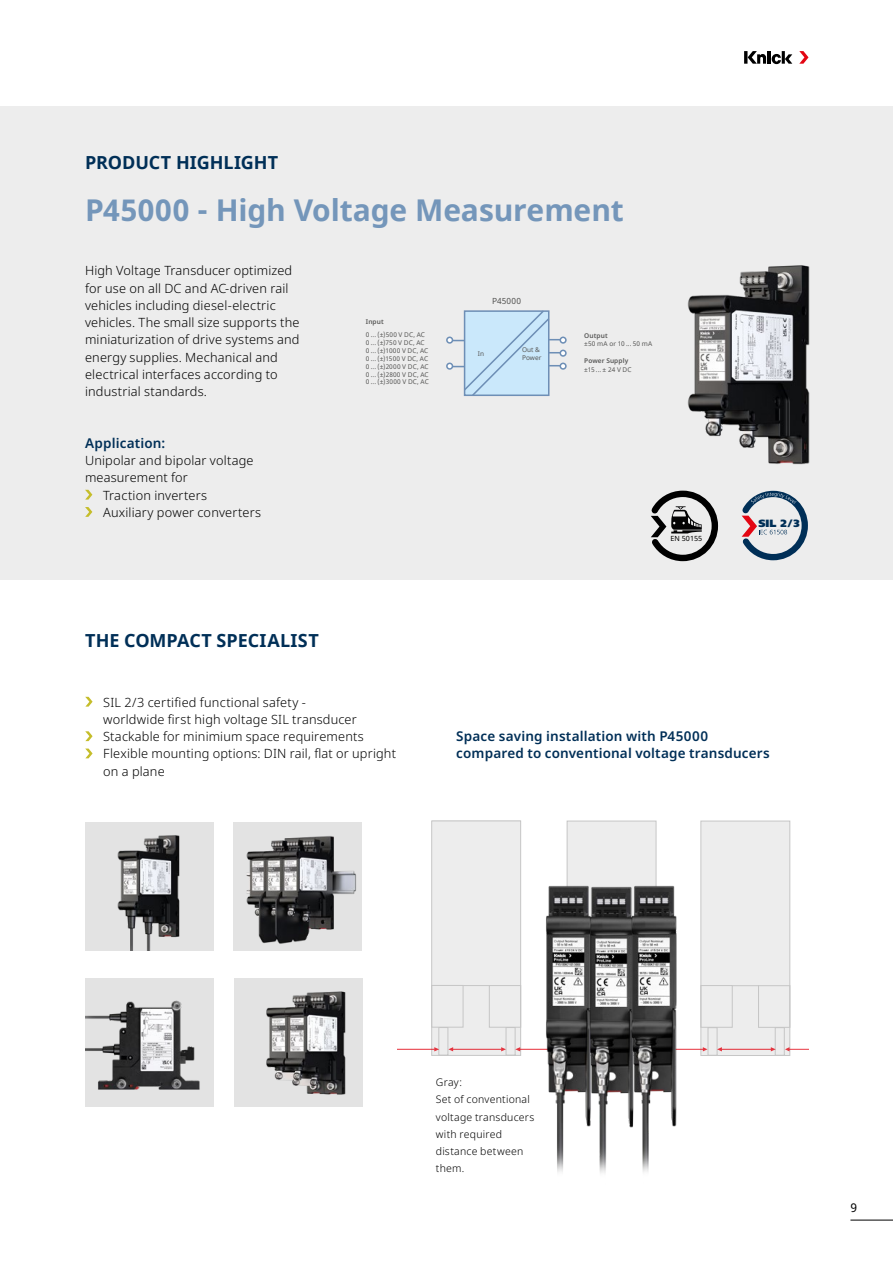
<style>
.page{position:relative;width:893px;height:1263px;background:#fff}
.page>*{position:absolute;margin:0;border:0;box-sizing:border-box;transform-origin:0 0}
.Headline_2{font:700 30px "Noto Sans";letter-spacing:-.005em;color:#7496ba}
.Headline_12_14_4{font:700 18px "Noto Sans";letter-spacing:.005em;color:#002f57}
.Headline_2-2{font:700 18px "Noto Sans";color:#002f57}
.Copy_Bold{font:600 13.5px/17.2px "Noto Sans";letter-spacing:.01em;color:#002f57}
.Copy{font:300 12.75px/17.2px "Noto Sans";letter-spacing:.015em;color:#000}
.t1{font:12px "Noto Sans";color:#000}
.Copy-2{font:300 10.5px/17.2px "Noto Sans";letter-spacing:.02em;color:#000}
.t2{font:900 10.5px "Frutiger";color:#002f57}
.t3{font:8.4px "Noto Sans";letter-spacing:.01em;color:#575756}
.t4{font:7.2px "Noto Sans";color:#000}
.t5{font:6.45px/7.8px "Noto Sans";letter-spacing:.015em;color:#575756}
.t6{font:600 6.45px "Noto Sans";letter-spacing:.015em;color:#575756}
</style>
<div class="page">
<div style="left:0;top:106px;width:892px;height:474px;background:#ededed"></div>
<svg style="left:742px;top:491px;width:66px;height:69px"></svg>
<div style="left:432px;top:820px;width:89px;height:235px;background:#ededed"></div>
<div style="left:431px;top:820px;width:90px;height:236px;border:1px solid #c6c6c6"></div>
<div style="left:489px;top:985px;width:32px;height:43px;border:1px solid #c6c6c6"></div>
<div style="left:431px;top:985px;width:33px;height:43px;border:1px solid #c6c6c6"></div>
<svg style="left:463px;top:985px;width:27px;height:1px"></svg>
<div style="left:567px;top:820px;width:89px;height:235px;background:#ededed"></div>
<div style="left:701px;top:820px;width:89px;height:235px;background:#ededed"></div>
<div style="left:700px;top:820px;width:90px;height:236px;border:1px solid #c6c6c6"></div>
<div style="left:758px;top:985px;width:32px;height:43px;border:1px solid #c6c6c6"></div>
<div style="left:700px;top:985px;width:33px;height:43px;border:1px solid #c6c6c6"></div>
<svg style="left:732px;top:985px;width:27px;height:1px"></svg>
<hr style="left:655px;top:1049px;width:48px;height:1px;background:#e20714">
<hr style="left:721px;top:1049px;width:50px;height:1px;background:#e20714">
<svg style="left:771px;top:1027px;width:38px;height:29px"></svg>
<svg style="left:703px;top:1027px;width:19px;height:29px"></svg>
<hr style="left:453px;top:1049px;width:49px;height:1px;background:#e20714">
<hr style="left:520px;top:1049px;width:50px;height:1px;background:#e20714">
<svg style="left:501px;top:1026px;width:19px;height:30px"></svg>
<hr style="left:398px;top:1049px;width:37px;height:1px;background:#e20714">
<svg style="left:434px;top:1026px;width:19px;height:30px"></svg>
<img style="left:595px;top:886px;width:31px;height:287px">
<img style="left:626px;top:871px;width:57px;height:301px">
<img style="left:538px;top:871px;width:57px;height:301px">
<img style="left:85px;top:822px;width:129px;height:128px">
<img style="left:687px;top:265px;width:123px;height:200px">
<img style="left:233px;top:822px;width:129px;height:128px">
<img style="left:85px;top:978px;width:129px;height:129px">
<img style="left:234px;top:978px;width:128px;height:129px">
<svg style="left:651px;top:490px;width:68px;height:71px"></svg>
<svg style="left:85px;top:697px;width:8px;height:10px"></svg>
<svg style="left:85px;top:731px;width:8px;height:10px"></svg>
<svg style="left:85px;top:748px;width:8px;height:10px"></svg>
<svg style="left:85px;top:490px;width:7px;height:10px"></svg>
<svg style="left:85px;top:507px;width:7px;height:10px"></svg>
<div style="left:559px;top:337px;width:8px;height:7px;border:2px solid #6e8fb6;border-radius:50%"></div>
<div style="left:559px;top:350px;width:8px;height:7px;border:2px solid #6e8fb6;border-radius:50%"></div>
<div style="left:559px;top:363px;width:8px;height:7px;border:2px solid #6e8fb6;border-radius:50%"></div>
<div style="left:446px;top:363px;width:7px;height:7px;border:2px solid #6e8fb6;border-radius:50%"></div>
<div style="left:446px;top:337px;width:7px;height:7px;border:2px solid #6e8fb6;border-radius:50%"></div>
<svg style="left:447px;top:310px;width:119px;height:86px"></svg>
<svg style="left:744px;top:51px;width:48px;height:13px"></svg>
<svg style="left:799px;top:51px;width:9px;height:13px"></svg>
<hr style="left:850px;top:1220px;width:43px;height:1px;background:#000">
<p class="Headline_2-2" style="left:85px;top:150px;width:195px">PRODUCT HIGHLIGHT</p>
<p class="Headline_2" style="left:85px;top:189px;width:540px">P45000 - High Voltage Measurement</p>
<p class="Copy" style="left:85px;top:262px;width:216px">High Voltage Transducer optimized for use on all DC and AC-driven rail vehicles including diesel-electric vehicles. The small size supports the miniaturization of drive systems and energy supplies. Mechanical and electrical interfaces according to industrial standards.</p>
<p class="Copy_Bold" style="left:85px;top:435px;width:82px">Application:</p>
<p class="Copy" style="left:85px;top:452px;width:170px">Unipolar and bipolar voltage measurement for</p>
<p class="Copy" style="left:103px;top:487px;width:106px">Traction inverters</p>
<p class="Copy" style="left:103px;top:504px;width:159px">Auxiliary power converters</p>
<p class="t6" style="left:366px;top:317px;width:19px">Input</p>
<p class="t5" style="left:366px;top:331px;width:64px">0 ... (±)500 V DC, AC<br>0 ... (±)750 V DC, AC<br>0 ... (±)1000 V DC, AC<br>0 ... (±)1500 V DC, AC<br>0 ... (±)2000 V DC, AC<br>0 ... (±)2800 V DC, AC<br>0 ... (±)3000 V DC, AC</p>
<p class="t3" style="left:492px;top:295px;width:30px">P45000</p>
<p class="t5" style="left:478px;top:350px;width:8px">In</p>
<p class="t5" style="left:522px;top:346px;width:21px">Out &amp;<br>Power</p>
<p class="t6" style="left:584px;top:331px;width:25px">Output</p>
<p class="t5" style="left:584px;top:340px;width:70px">±50 mA or 10 ... 50 mA</p>
<p class="t6" style="left:584px;top:356px;width:45px">Power Supply</p>
<p class="t5" style="left:584px;top:366px;width:49px">±15 ... ± 24 V DC</p>
<p class="t4" style="left:671px;top:533px;width:33px">EN 50155</p>
<p class="t2" style="left:758px;top:516px;width:43px">SIL 2/3</p>
<p class="Headline_12_14_4" style="left:85px;top:628px;width:235px">THE COMPACT SPECIALIST</p>
<p class="Copy" style="left:103px;top:694px;width:255px">SIL 2/3 certified functional safety - worldwide first high voltage SIL transducer</p>
<p class="Copy" style="left:103px;top:728px;width:262px">Stackable for minimium space requirements</p>
<p class="Copy" style="left:103px;top:745px;width:294px">Flexible mounting options: DIN rail, flat or upright on a plane</p>
<p class="Copy_Bold" style="left:456px;top:728px;width:315px">Space saving installation with P45000 compared to conventional voltage transducers</p>
<p class="Copy-2" style="left:436px;top:1074px;width:28px">Gray:</p>
<p class="Copy-2" style="left:436px;top:1091px;width:100px">Set of conventional voltage transducers with required distance between them.</p>
<p class="t1" style="left:850px;top:1199px;width:8px">9</p>
</div>
